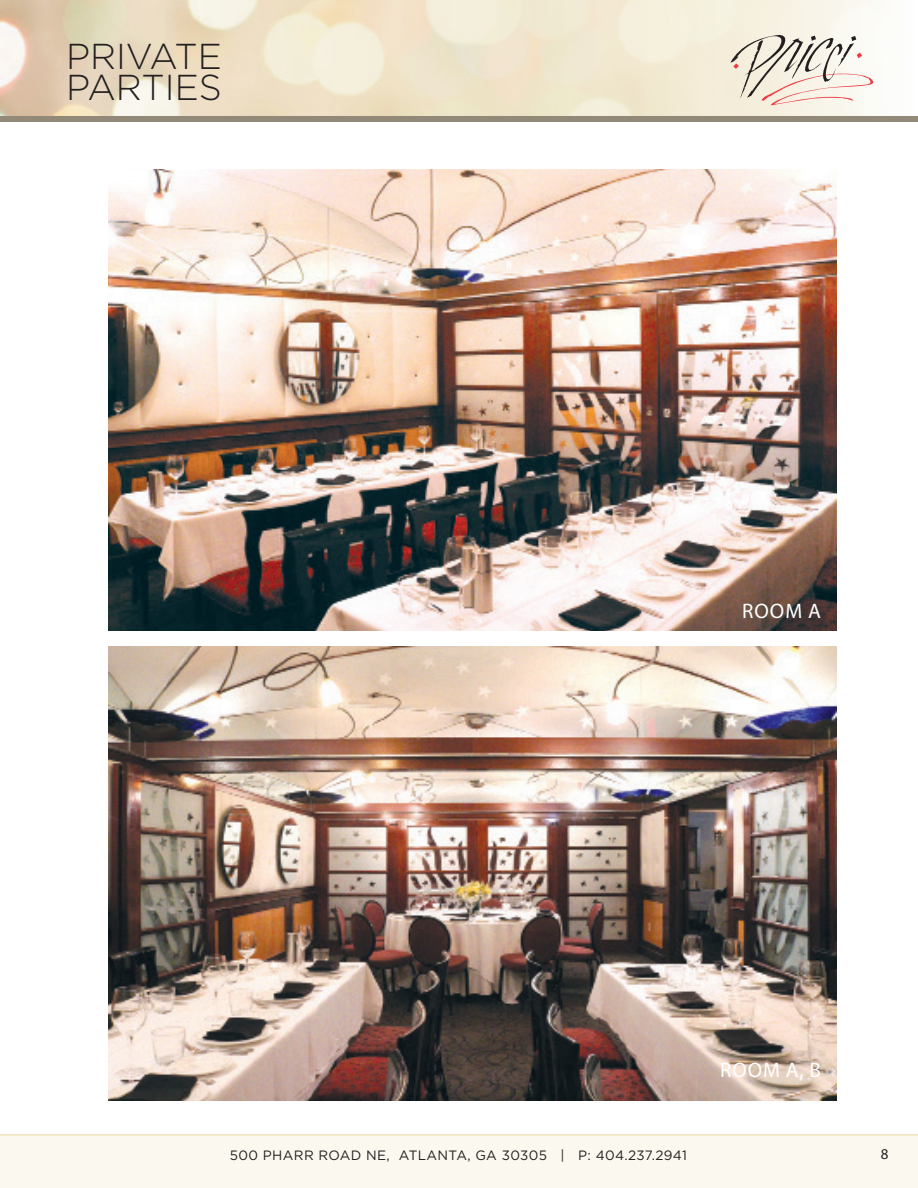
<style>
.page{position:relative;width:918px;height:1188px;background:#fff}
.page>*{position:absolute;margin:0;border:0;box-sizing:border-box;transform-origin:0 0}
.t1{font:300 36px/31.5px "Gotham HTF";color:#231f20}
.t2{font:21px "Myriad Pro";letter-spacing:.045em;color:#fff}
.t3{font:15px "Myriad Pro";color:#231f20}
.t4{font:13.5px "Gotham HTF";letter-spacing:.025em;color:#231f20}
</style>
<div class="page">
<svg style="left:1px;top:1px;width:884px;height:115px;background:#eee4cc"></svg>
<div style="left:0;top:1134px;width:918px;height:54px;background:#fbf8ef"></div>
<div style="left:0;top:116px;width:918px;height:6px;background:#928978"></div>
<svg style="left:731px;top:35px;width:143px;height:70px"></svg>
<img style="left:108px;top:169px;width:728px;height:461px">
<img style="left:108px;top:646px;width:728px;height:455px">
<h1 class="t1" style="left:66px;top:40px;width:157px">PRIVATE<br>PARTIES</h1>
<p class="t2" style="left:742px;top:598px;width:80px">ROOM A</p>
<p class="t2" style="left:720px;top:1057px;width:102px">ROOM A, B</p>
<p class="t4" style="left:230px;top:1148px;width:458px">500 PHARR ROAD NE, ATLANTA, GA 30305 | P: 404.237.2941</p>
<p class="t3" style="left:881px;top:1144px;width:9px">8</p>
</div>
